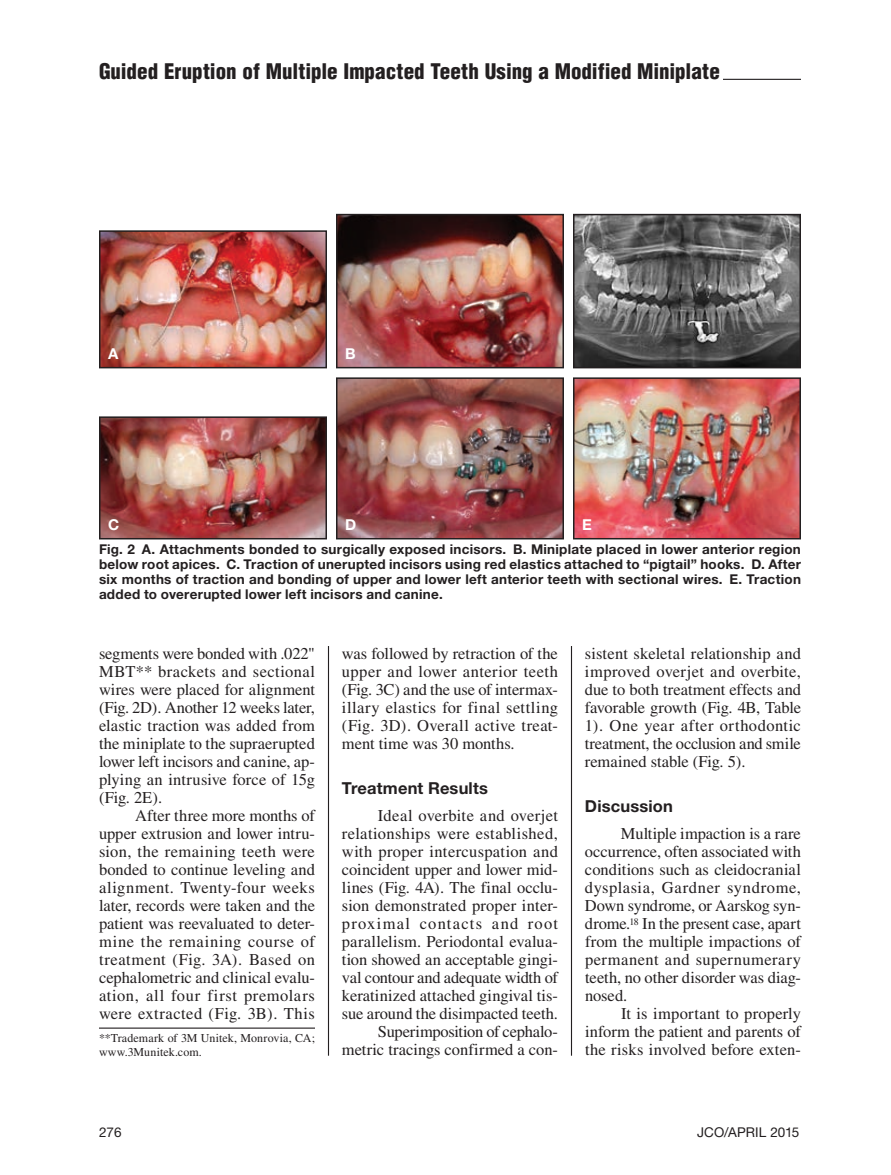
<style>
.page{position:relative;width:891px;height:1175px;background:#fff}
.page>*{position:absolute;margin:0;border:0;box-sizing:border-box;transform-origin:0 0}
.t1{font:900 condensed 21px "Helvetica";color:#231f20}
.t2{font:16.5px/18px "Times";letter-spacing:.005em;color:#231f20;text-align:justify}
.t3{font:700 16.5px "Helvetica Neue LT Std";letter-spacing:.01em;color:#231f20}
.t4{font:700 15px "Helvetica Neue LT Std";color:#fff}
.t5{font:700 13.5px/15px "Helvetica Neue LT Std";letter-spacing:.02em;color:#231f20;text-align:justify}
.t6{font:13.5px "Helvetica Neue LT Std";color:#231f20}
.t7{font:12px/13.5px "Times";letter-spacing:.005em;color:#231f20}
</style>
<div class="page">
<hr style="left:723px;top:79px;width:78px;height:1px;background:#231f20">
<hr style="left:99px;top:1027px;width:216px;height:1px;background:#231f20">
<img style="left:102px;top:419px;width:222px;height:117px">
<div style="left:99px;top:416px;width:228px;height:123px;border:2px solid #231f20"></div>
<img style="left:102px;top:233px;width:222px;height:132px">
<div style="left:99px;top:230px;width:228px;height:138px;border:2px solid #231f20"></div>
<img style="left:339px;top:380px;width:222px;height:156px">
<div style="left:336px;top:377px;width:228px;height:162px;border:2px solid #231f20"></div>
<img style="left:339px;top:217px;width:222px;height:148px">
<div style="left:336px;top:214px;width:228px;height:154px;border:2px solid #231f20"></div>
<img style="left:576px;top:380px;width:222px;height:156px">
<div style="left:573px;top:377px;width:228px;height:162px;border:2px solid #231f20"></div>
<img style="left:576px;top:217px;width:222px;height:148px">
<div style="left:573px;top:214px;width:228px;height:154px;border:2px solid #231f20"></div>
<hr style="left:328px;top:646px;width:1px;height:409px;background:#231f20">
<hr style="left:571px;top:646px;width:1px;height:409px;background:#231f20">
<p class="t1" style="left:99px;top:58px;width:622px">Guided Eruption of Multiple Impacted Teeth Using a Modified Miniplate</p>
<p class="t4" style="left:108px;top:345px;width:12px">A</p>
<p class="t4" style="left:108px;top:516px;width:13px">C</p>
<p class="t4" style="left:345px;top:345px;width:12px">B</p>
<p class="t4" style="left:345px;top:516px;width:13px">D</p>
<p class="t4" style="left:582px;top:516px;width:11px">E</p>
<p class="t5" style="left:99px;top:541px;width:704px">Fig. 2 A. Attachments bonded to surgically exposed incisors. B. Miniplate placed in lower anterior region below root apices. C. Traction of unerupted incisors using red elastics attached to “pigtail” hooks. D. After six months of traction and bonding of upper and lower left anterior teeth with sectional wires. E. Traction added to overerupted lower left incisors and canine.</p>
<p class="t2" style="left:99px;top:644px;width:218px">segments were bonded with .022" MBT** brackets and sectional wires were placed for alignment (Fig. 2D). Another 12 weeks later, elastic traction was added from the miniplate to the supraerupted lower left incisors and canine, ap&shy;plying an intrusive force of 15g (Fig. 2E).</p>
<p class="t2" style="left:99px;top:806px;width:218px;text-indent:36px">After three more months of upper extrusion and lower intru&shy;sion, the remaining teeth were bonded to continue leveling and alignment. Twenty-four weeks later, records were taken and the patient was reevaluated to deter&shy;mine the remaining course of treatment (Fig. 3A). Based on cephalometric and clinical evalu&shy;ation, all four first premolars were extracted (Fig. 3B). This</p>
<p class="t7" style="left:99px;top:1031px;width:218px">**Trademark of 3M Unitek, Monrovia, CA; www.3Munitek.com.</p>
<p class="t2" style="left:342px;top:644px;width:218px">was followed by retraction of the upper and lower anterior teeth (Fig. 3C) and the use of intermax&shy;illary elastics for final settling (Fig. 3D). Overall active treat&shy;ment time was 30 months.</p>
<p class="t3" style="left:342px;top:778px;width:147px">Treatment Results</p>
<p class="t2" style="left:342px;top:806px;width:218px;text-align:right">Ideal overbite and overjet relationships were established, with proper intercuspation and coincident upper and lower mid&shy;lines (Fig. 4A). The final occlu&shy;sion demonstrated proper inter&shy;proximal contacts and root parallelism. Periodontal evalua&shy;tion showed an acceptable gingi&shy;val contour and adequate width of keratinized attached gingival tis&shy;sue around the disimpacted teeth.<br>Superimposition of cephalo&shy;metric tracings confirmed a con-</p>
<p class="t2" style="left:585px;top:644px;width:218px">sistent skeletal relationship and improved overjet and overbite, due to both treatment effects and favorable growth (Fig. 4B, Table 1). One year after orthodontic treatment, the occlusion and smile remained stable (Fig. 5).</p>
<p class="t3" style="left:585px;top:796px;width:90px">Discussion</p>
<p class="t2" style="left:585px;top:824px;width:218px;text-indent:36px">Multiple impaction is a rare occurrence, often associated with conditions such as cleidocranial dysplasia, Gardner syndrome, Down syndrome, or Aarskog syn&shy;drome.<sup>18</sup> In the present case, apart from the multiple impactions of permanent and supernumerary teeth, no other disorder was diag&shy;nosed.</p>
<p class="t2" style="left:585px;top:1004px;width:218px;text-indent:36px">It is important to properly inform the patient and parents of the risks involved before exten-</p>
<p class="t6" style="left:99px;top:1123px;width:24px">276</p>
<p class="t6" style="left:697px;top:1123px;width:104px">JCO/APRIL 2015</p>
</div>
